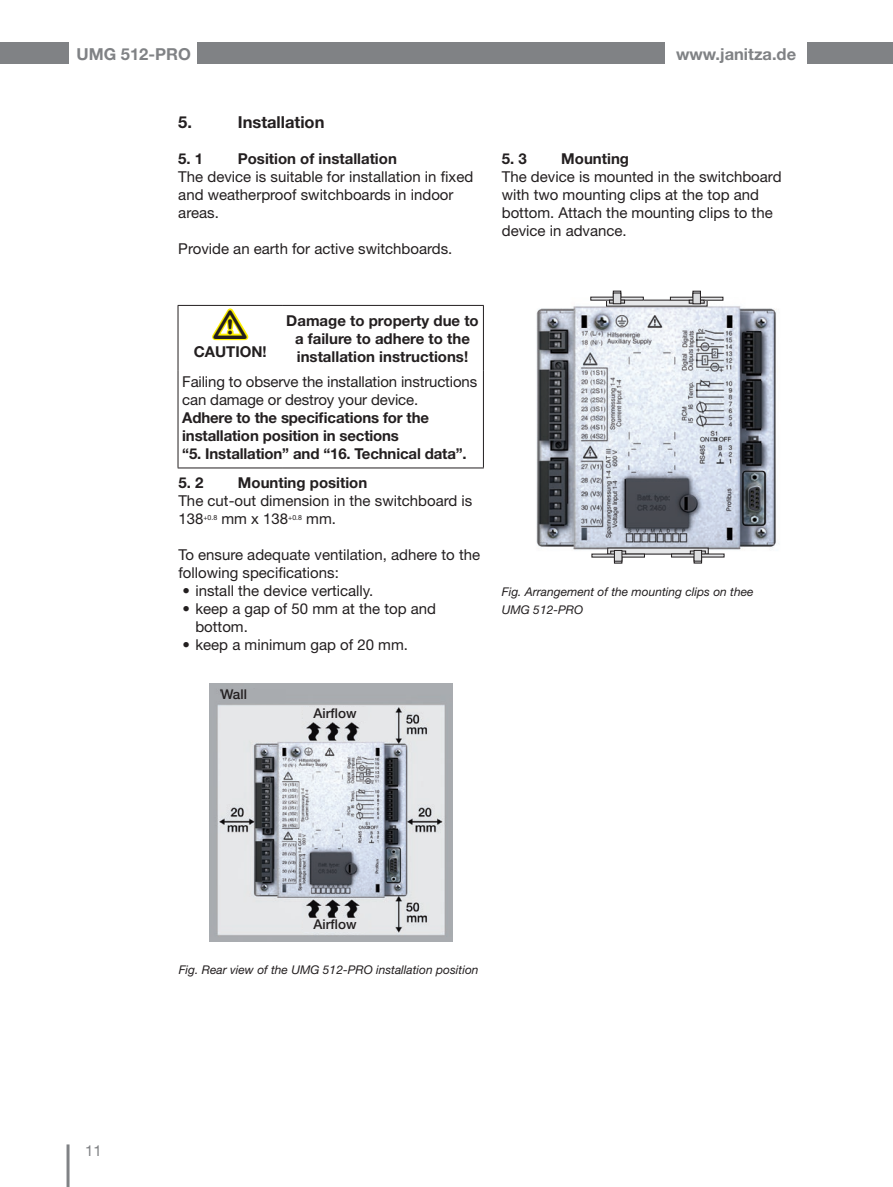
<style>
.page{position:relative;width:893px;height:1187px;background:#fff}
.page>*{position:absolute;margin:0;border:0;box-sizing:border-box;transform-origin:0 0}
.t1{font:700 16.5px "Helvetica Neue LT";color:#808285}
.t2{font:700 16.5px "Helvetica Neue LT";color:#231f20}
.t3{font:15px/18px "Helvetica Neue LT";color:#231f20}
.t4{font:700 15px/18px "Helvetica Neue LT";color:#231f20;text-align:center}
.t5{font:15px "Helvetica Neue LT";color:#808285}
.t6{font:500 13.5px "Helvetica Neue LT";color:#231f20}
.t7{font:italic 12px/18px "Helvetica Neue LT";color:#231f20}
</style>
<div class="page">
<div style="left:0;top:43px;width:68px;height:21px;background:#808285"></div>
<hr style="left:67px;top:1144px;width:3px;height:42px;background:#808285">
<div style="left:197px;top:43px;width:467px;height:21px;background:#808285"></div>
<div style="left:808px;top:43px;width:85px;height:21px;background:#808285"></div>
<img style="left:210px;top:683px;width:242px;height:258px">
<img style="left:536px;top:297px;width:243px;height:261px">
<svg style="left:610px;top:550px;width:96px;height:2px"></svg>
<div style="left:614px;top:557px;width:8px;height:6px;border:1px solid #231f20"></div>
<div style="left:611px;top:551px;width:15px;height:3px;border:1px solid #231f20"></div>
<div style="left:614px;top:550px;width:8px;height:11px;background:#dcdddf"></div>
<div style="left:614px;top:550px;width:8px;height:11px;border:1px solid #231f20"></div>
<div style="left:694px;top:557px;width:8px;height:6px;border:1px solid #231f20"></div>
<div style="left:690px;top:551px;width:15px;height:3px;border:1px solid #231f20"></div>
<div style="left:694px;top:550px;width:8px;height:11px;background:#dcdddf"></div>
<div style="left:694px;top:550px;width:8px;height:11px;border:1px solid #231f20"></div>
<div style="left:606px;top:300px;width:101px;height:6px;background:#e6e7e9"></div>
<div style="left:613px;top:291px;width:8px;height:6px;border:1px solid #231f20"></div>
<div style="left:609px;top:300px;width:16px;height:3px;border:1px solid #231f20"></div>
<div style="left:613px;top:293px;width:8px;height:11px;background:#dcdddf"></div>
<div style="left:613px;top:293px;width:8px;height:11px;border:1px solid #231f20"></div>
<div style="left:693px;top:291px;width:7px;height:6px;border:1px solid #231f20"></div>
<div style="left:689px;top:300px;width:15px;height:3px;border:1px solid #231f20"></div>
<div style="left:693px;top:293px;width:7px;height:11px;background:#dcdddf"></div>
<hr style="left:178px;top:305px;width:104px;height:1px;background:#231f20">
<hr style="left:178px;top:306px;width:1px;height:65px;background:#231f20">
<hr style="left:282px;top:305px;width:202px;height:1px;background:#231f20">
<hr style="left:483px;top:306px;width:1px;height:65px;background:#231f20">
<hr style="left:178px;top:371px;width:1px;height:96px;background:#231f20">
<hr style="left:483px;top:371px;width:1px;height:96px;background:#231f20">
<hr style="left:178px;top:467px;width:104px;height:1px;background:#231f20">
<hr style="left:282px;top:467px;width:202px;height:1px;background:#231f20">
<div style="left:221px;top:689px;width:64px;height:13px;background:#a8abaf"></div>
<div style="left:303px;top:707px;width:64px;height:14px;background:#e5e6e8"></div>
<div style="left:303px;top:918px;width:64px;height:14px;background:#e5e6e8"></div>
<svg style="left:212px;top:308px;width:37px;height:33px"></svg>
<p class="t1" style="left:77px;top:44px;width:116px">UMG 512-PRO</p>
<p class="t1" style="left:676px;top:44px;width:122px">www.janitza.de</p>
<p class="t2" style="left:178px;top:111px;width:15px">5.</p>
<p class="t2" style="left:238px;top:111px;width:88px">Installation</p>
<p class="t4" style="left:178px;top:149px;width:27px">5. 1</p>
<p class="t4" style="left:238px;top:149px;width:161px">Position of installation</p>
<p class="t3" style="left:178px;top:167px;width:297px">The device is suitable for installation in fixed and weatherproof switchboards in indoor areas.</p>
<p class="t3" style="left:178px;top:239px;width:276px">Provide an earth for active switchboards.</p>
<p class="t4" style="left:502px;top:149px;width:27px">5. 3</p>
<p class="t4" style="left:561px;top:149px;width:69px">Mounting</p>
<p class="t3" style="left:502px;top:167px;width:281px">The device is mounted in the switchboard with two mounting clips at the top and bottom. Attach the mounting clips to the device in advance.</p>
<p class="t4" style="left:286px;top:311px;width:194px">Damage to property due to a failure to adhere to the installation instructions!</p>
<p class="t3" style="left:182px;top:372px;width:296px">Failing to observe the installation instructions can damage or destroy your device.</p>
<p class="t4" style="left:182px;top:408px;width:286px;text-align:left">Adhere to the specifications for the installation position in sections<br>“5. Installation” and “16. Technical data”.</p>
<p class="t4" style="left:194px;top:342px;width:75px">CAUTION!</p>
<p class="t4" style="left:178px;top:473px;width:27px">5. 2</p>
<p class="t4" style="left:238px;top:473px;width:131px">Mounting position</p>
<p class="t3" style="left:178px;top:491px;width:295px">The cut-out dimension in the switchboard is<br>138<sup>+0.8</sup> mm x 138<sup>+0.8</sup> mm.</p>
<p class="t3" style="left:178px;top:545px;width:303px">To ensure adequate ventilation, adhere to the following specifications:</p>
<p class="t3" style="left:183px;top:581px;width:192px">• install the device vertically.</p>
<p class="t3" style="left:195px;top:599px;width:242px;text-indent:-13px">• keep a gap of 50 mm at the top and bottom.</p>
<p class="t3" style="left:183px;top:635px;width:227px">• keep a minimum gap of 20 mm.</p>
<p class="t6" style="left:221px;top:686px;width:28px">Wall</p>
<p class="t6" style="left:314px;top:705px;width:45px">Airflow</p>
<p class="t7" style="left:502px;top:582px;width:253px">Fig. Arrangement of the mounting clips on thee<br>UMG 512-PRO</p>
<p class="t5" style="left:85px;top:1141px;width:18px">11</p>
<p class="t6" style="left:314px;top:916px;width:45px">Airflow</p>
<p class="t7" style="left:179px;top:960px;width:301px">Fig. Rear view of the UMG 512-PRO installation position</p>
</div>
